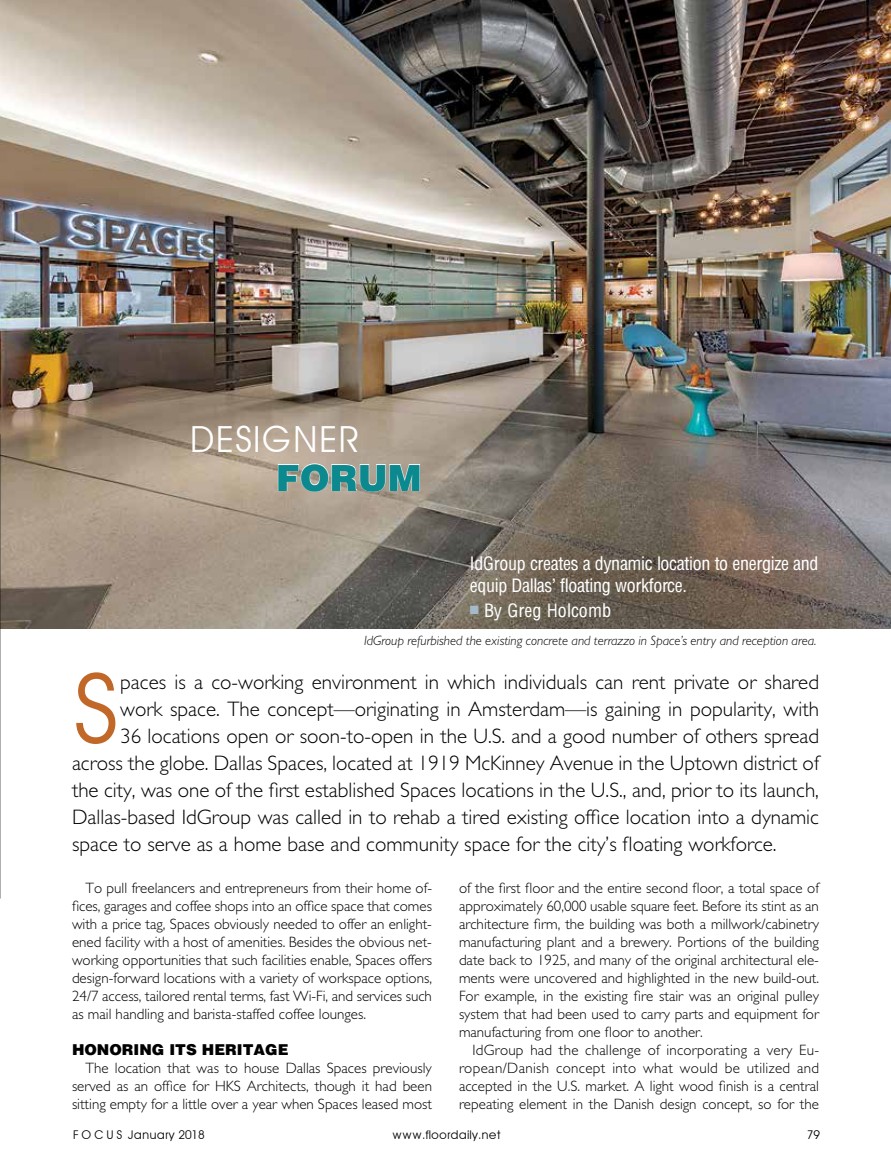
<style>
.page{position:relative;width:891px;height:1175px;background:#fff}
.page>*{position:absolute;margin:0;border:0;box-sizing:border-box;transform-origin:0 0}
.t1{font:96.9px "Avant Garde";color:#c16828}
.t2{font:36px "Avant Garde";color:#fff}
.t3{font:900 36px "Helvetica";color:#0b898f}
.t4{font:300 21px "Gill Sans";color:#000}
.t5{font:18px/21.6px "Arena Condensed";letter-spacing:-.02em;color:#fff}
.t6{font:18px "Arena Condensed";color:#fff}
.t7{font:300 15px/18px "Gill Sans";color:#000;text-align:justify}
.t8{font:900 15px "Helvetica";color:#000}
.t9{font:italic 300 13.5px "Gill Sans";color:#000}
.t10{font:12px "Avant Garde";color:#000}
</style>
<div class="page">
<img style="left:0;top:0;width:891px;height:628px">
<svg style="left:278px;top:463px;width:142px;height:29px;background:#bbafa1"></svg>
<svg style="left:0;top:434px;width:1px;height:464px"></svg>
<h2 class="t2" style="left:189px;top:417px;width:173px">DESIGNER</h2>
<h2 class="t3" style="left:276px;top:454px;width:147px">FORUM</h2>
<p class="t5" style="left:470px;top:554px;width:350px">IdGroup creates a dynamic location to energize and equip Dallas’ floating workforce.</p>
<p class="t6" style="left:470px;top:601px;width:143px"><sup>■</sup> By Greg Holcomb</p>
<p class="t9" style="left:364px;top:633px;width:454px">IdGroup refurbished the existing concrete and terrazzo in Space’s entry and reception area.</p>
<h1 class="t1" style="left:72px;top:649px;width:50px">S</h1>
<h3 class="t4" style="left:120px;top:669px;width:700px">paces is a co-working environment in which individuals can rent private or shared</h3>
<h3 class="t4" style="left:120px;top:696px;width:700px">work space. The concept—originating in Amsterdam—is gaining in popularity, with</h3>
<h3 class="t4" style="left:120px;top:723px;width:700px">36 locations open or soon-to-open in the U.S. and a good number of others spread</h3>
<h3 class="t4" style="left:72px;top:750px;width:749px">across the globe. Dallas Spaces, located at 1919 McKinney Avenue in the Uptown district of</h3>
<h3 class="t4" style="left:72px;top:777px;width:749px">the city, was one of the first established Spaces locations in the U.S., and, prior to its launch,</h3>
<h3 class="t4" style="left:72px;top:804px;width:748px">Dallas-based IdGroup was called in to rehab a tired existing office location into a dynamic</h3>
<h3 class="t4" style="left:72px;top:831px;width:706px">space to serve as a home base and community space for the city’s floating workforce.</h3>
<p class="t7" style="left:72px;top:878px;width:362px;text-indent:14px">To pull freelancers and entrepreneurs from their home of&shy;fices, garages and coffee shops into an office space that comes with a price tag, Spaces obviously needed to offer an enlight&shy;ened facility with a host of amenities. Besides the obvious net&shy;working opportunities that such facilities enable, Spaces offers design-forward locations with a variety of workspace options, 24/7 access, tailored rental terms, fast Wi-Fi, and services such as mail handling and barista-staffed coffee lounges.</p>
<p class="t8" style="left:72px;top:1039px;width:218px">HONORING ITS HERITAGE</p>
<p class="t7" style="left:72px;top:1058px;width:362px;text-indent:14px">The location that was to house Dallas Spaces previously served as an office for HKS Architects, though it had been sitting empty for a little over a year when Spaces leased most</p>
<p class="t7" style="left:459px;top:878px;width:362px">of the first floor and the entire second floor, a total space of approximately 60,000 usable square feet. Before its stint as an architecture firm, the building was both a millwork/cabinetry manufacturing plant and a brewery. Portions of the building date back to 1925, and many of the original architectural ele&shy;ments were uncovered and highlighted in the new build-out.<br>For example, in the existing fire stair was an original pulley system that had been used to carry parts and equipment for manufacturing from one floor to another.</p>
<p class="t7" style="left:459px;top:1040px;width:362px;text-indent:14px">IdGroup had the challenge of incorporating a very Eu&shy;ropean/Danish concept into what would be utilized and accepted in the U.S. market. A light wood finish is a central repeating element in the Danish design concept, so for the</p>
<p class="t10" style="left:73px;top:1127px;width:133px">F O C U S January 2018</p>
<p class="t10" style="left:392px;top:1127px;width:110px">www.floordaily.net</p>
<p class="t10" style="left:807px;top:1127px;width:15px">79</p>
</div>
